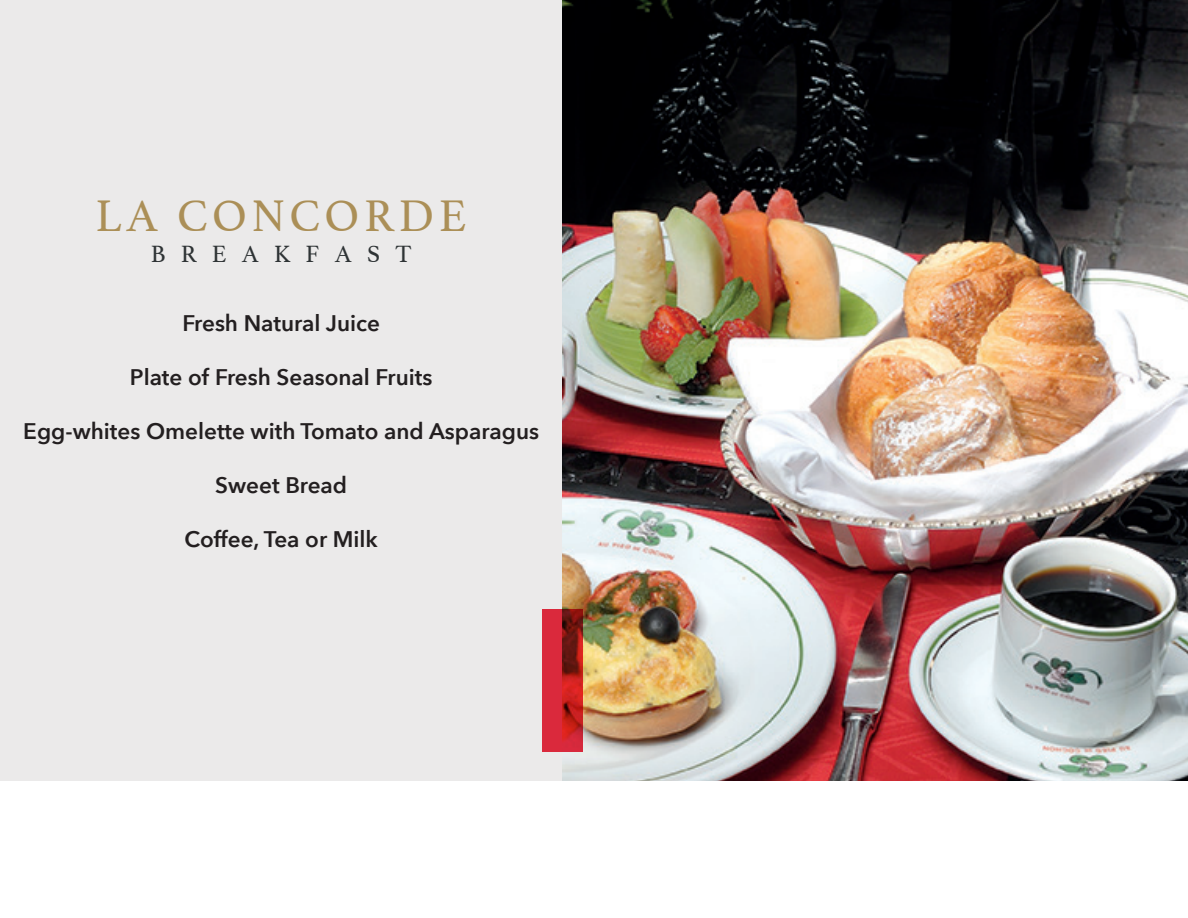
<style>
.page{position:relative;width:1188px;height:918px;background:#fff}
.page>*{position:absolute;margin:0;border:0;box-sizing:border-box;transform-origin:0 0}
.t1{font:46.5px "Athelas";letter-spacing:.1em;color:#ab8f57}
.t2{font:24.75px "Athelas";color:#2e3335}
.t3{font:600 22.5px "Avenir Next";color:#231f20}
</style>
<div class="page">
<img style="left:562px;top:0;width:626px;height:781px">
<div style="left:0;top:0;width:561px;height:781px;background:#ebeaea"></div>
<svg style="left:543px;top:609px;width:40px;height:143px;background:#bd222a"></svg>
<h1 class="t1" style="left:96px;top:179px;width:373px">LA CONCORDE</h1>
<p class="t2" style="left:151px;top:235px;width:262px">B R E A K F A S T</p>
<p class="t3" style="left:182px;top:304px;width:199px">Fresh Natural Juice</p>
<p class="t3" style="left:130px;top:358px;width:304px">Plate of Fresh Seasonal Fruits</p>
<p class="t3" style="left:23px;top:412px;width:517px">Egg-whites Omelette with Tomato and Asparagus</p>
<p class="t3" style="left:215px;top:466px;width:133px">Sweet Bread</p>
<p class="t3" style="left:185px;top:520px;width:195px">Coffee, Tea or Milk</p>
</div>
